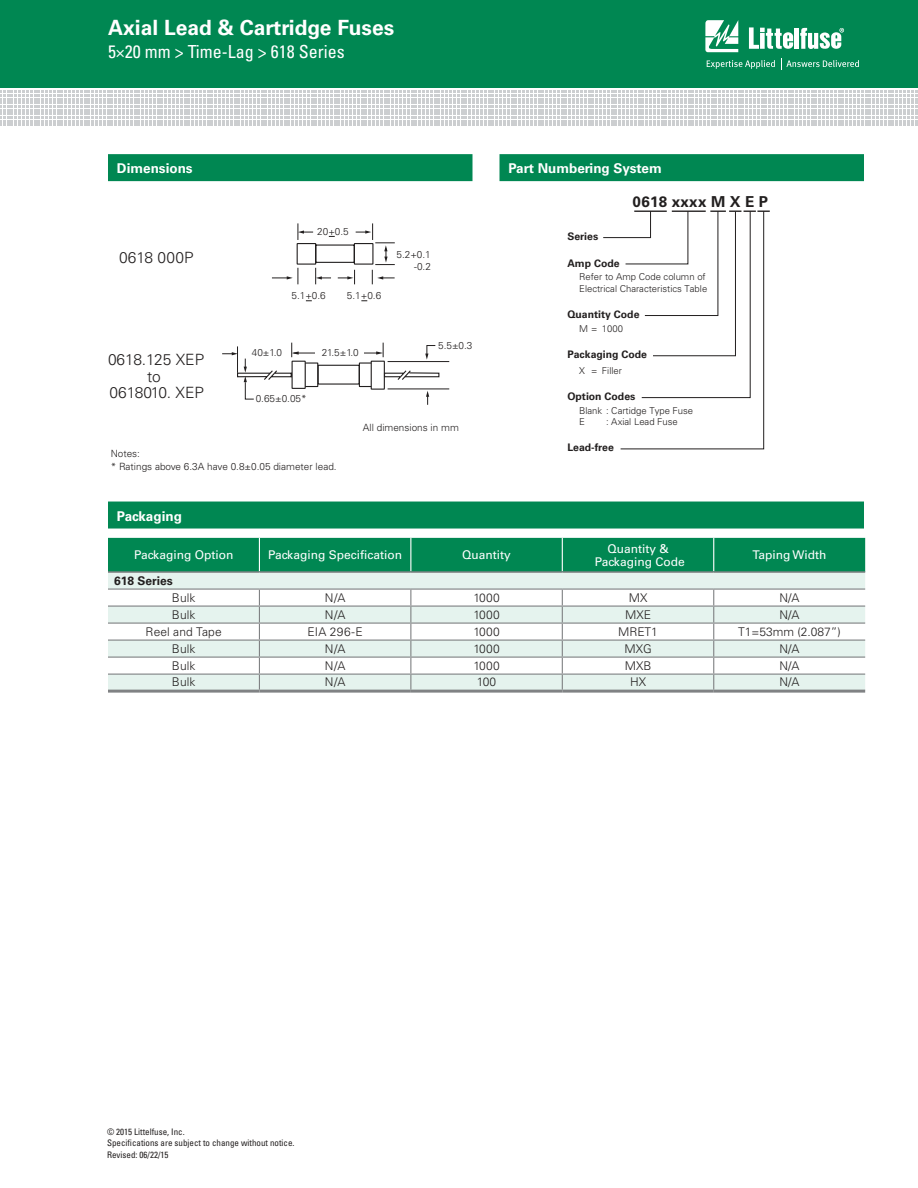
<style>
.page{position:relative;width:918px;height:1188px;background:#fff}
.page>*{position:absolute;margin:0;border:0;box-sizing:border-box;transform-origin:0 0}
.t1{font:700 21px "Univers LT Std";color:#fff}
.t2{font:condensed 18px "Univers LT Std";color:#fff}
.t3{font:300 15.6px/17.7px "Univers LT Std";color:#221f1f;text-align:center}
.t4{font:700 15.15px "Univers LT Std";letter-spacing:.025em;color:#221f1f}
.t5{font:700 13.5px "Univers LT Std";color:#fff}
.t6{font:300 12px "Univers LT Std";letter-spacing:.005em;color:#221f1f}
.t7{font:12px/13.5px "Univers LT Std";color:#fff;text-align:center}
.t8{font:700 12px "Univers LT Std";color:#221f1f}
.t9{font:700 10.5px "Univers LT Std";color:#221f1f}
.t10{font:300 10.05px/12.6px "Univers LT Std";color:#221f1f;text-align:right}
.t11{font:300 9.45px/11.4px "Univers LT Std";color:#221f1f}
.t12{font:condensed 9px/10.8px "Univers LT Std";color:#221f1f}
</style>
<div class="page">
<div style="left:0;top:0;width:918px;height:88px;background:#008752"></div>
<svg style="left:0;top:91px;width:917px;height:35px"></svg>
<svg style="left:705px;top:20px;width:33px;height:32px"></svg>
<hr style="left:795px;top:28px;width:4px;height:21px;background:#fff">
<svg style="left:800px;top:28px;width:44px;height:21px"></svg>
<svg style="left:749px;top:27px;width:44px;height:22px"></svg>
<svg style="left:707px;top:60px;width:68px;height:9px"></svg>
<svg style="left:781px;top:58px;width:78px;height:12px"></svg>
<div style="left:108px;top:154px;width:365px;height:27px;background:#008752"></div>
<div style="left:108px;top:502px;width:756px;height:27px;background:#008752"></div>
<div style="left:500px;top:154px;width:364px;height:27px;background:#008752"></div>
<svg style="left:603px;top:210px;width:167px;height:240px"></svg>
<div style="left:108px;top:538px;width:757px;height:33px;background:#008752"></div>
<svg style="left:108px;top:573px;width:757px;height:117px;fill:#e5f3ee"></svg>
<hr style="left:259px;top:538px;width:1px;height:33px;background:#fff">
<hr style="left:410px;top:538px;width:1px;height:33px;background:#fff">
<hr style="left:562px;top:538px;width:1px;height:33px;background:#fff">
<hr style="left:713px;top:538px;width:1px;height:33px;background:#fff">
<hr style="left:108px;top:571px;width:151px;height:2px;background:#808284">
<hr style="left:259px;top:571px;width:152px;height:2px;background:#808284">
<hr style="left:411px;top:571px;width:151px;height:2px;background:#808284">
<hr style="left:562px;top:571px;width:152px;height:2px;background:#808284">
<hr style="left:714px;top:571px;width:151px;height:2px;background:#808284">
<hr style="left:108px;top:589px;width:151px;height:1px;background:#808284">
<hr style="left:259px;top:589px;width:152px;height:1px;background:#808284">
<hr style="left:411px;top:589px;width:151px;height:1px;background:#808284">
<hr style="left:562px;top:589px;width:152px;height:1px;background:#808284">
<hr style="left:714px;top:589px;width:151px;height:1px;background:#808284">
<hr style="left:108px;top:606px;width:151px;height:1px;background:#808284">
<hr style="left:259px;top:606px;width:152px;height:1px;background:#808284">
<hr style="left:411px;top:606px;width:151px;height:1px;background:#808284">
<hr style="left:562px;top:606px;width:152px;height:1px;background:#808284">
<hr style="left:714px;top:606px;width:151px;height:1px;background:#808284">
<hr style="left:108px;top:690px;width:151px;height:3px;background:#808284">
<hr style="left:259px;top:690px;width:152px;height:3px;background:#808284">
<hr style="left:411px;top:690px;width:151px;height:3px;background:#808284">
<hr style="left:562px;top:690px;width:152px;height:3px;background:#808284">
<hr style="left:714px;top:690px;width:151px;height:3px;background:#808284">
<hr style="left:108px;top:623px;width:151px;height:1px;background:#808284">
<hr style="left:259px;top:623px;width:152px;height:1px;background:#808284">
<hr style="left:411px;top:623px;width:151px;height:1px;background:#808284">
<hr style="left:562px;top:623px;width:152px;height:1px;background:#808284">
<hr style="left:714px;top:623px;width:151px;height:1px;background:#808284">
<hr style="left:108px;top:640px;width:151px;height:1px;background:#808284">
<hr style="left:259px;top:640px;width:152px;height:1px;background:#808284">
<hr style="left:411px;top:640px;width:151px;height:1px;background:#808284">
<hr style="left:562px;top:640px;width:152px;height:1px;background:#808284">
<hr style="left:714px;top:640px;width:151px;height:1px;background:#808284">
<hr style="left:108px;top:657px;width:151px;height:1px;background:#808284">
<hr style="left:259px;top:657px;width:152px;height:1px;background:#808284">
<svg style="left:259px;top:590px;width:1px;height:100px"></svg>
<hr style="left:411px;top:657px;width:151px;height:1px;background:#808284">
<svg style="left:410px;top:590px;width:1px;height:100px"></svg>
<hr style="left:562px;top:657px;width:152px;height:1px;background:#808284">
<svg style="left:562px;top:590px;width:1px;height:100px"></svg>
<hr style="left:714px;top:657px;width:151px;height:1px;background:#808284">
<svg style="left:713px;top:590px;width:1px;height:100px"></svg>
<hr style="left:108px;top:674px;width:151px;height:1px;background:#808284">
<hr style="left:259px;top:674px;width:152px;height:1px;background:#808284">
<hr style="left:411px;top:674px;width:151px;height:1px;background:#808284">
<hr style="left:562px;top:674px;width:152px;height:1px;background:#808284">
<hr style="left:714px;top:674px;width:151px;height:1px;background:#808284">
<svg style="left:272px;top:223px;width:123px;height:61px"></svg>
<svg style="left:222px;top:343px;width:228px;height:62px"></svg>
<h1 class="t1" style="left:108px;top:19px;width:288px">Axial Lead &amp; Cartridge Fuses</h1>
<h2 class="t2" style="left:108px;top:45px;width:238px">5×20 mm &gt; Time-Lag &gt; 618 Series</h2>
<h3 class="t5" style="left:117px;top:163px;width:77px">Dimensions</h3>
<h3 class="t3" style="left:119px;top:250px;width:76px">0618 000P</h3>
<h3 class="t3" style="left:108px;top:352px;width:98px">0618.125 XEP to</h3>
<h3 class="t3" style="left:109px;top:385px;width:96px">0618010. XEP</h3>
<p class="t10" style="left:317px;top:226px;width:33px">20+0.5</p>
<p class="t10" style="left:292px;top:290px;width:36px">5.1+0.6</p>
<p class="t10" style="left:347px;top:290px;width:36px">5.1+0.6</p>
<p class="t10" style="left:397px;top:249px;width:36px">5.2+0.1 -0.2</p>
<p class="t10" style="left:252px;top:347px;width:32px">40±1.0</p>
<p class="t10" style="left:322px;top:347px;width:39px">21.5±1.0</p>
<p class="t10" style="left:256px;top:393px;width:53px">0.65±0.05*</p>
<p class="t10" style="left:438px;top:340px;width:36px">5.5±0.3</p>
<p class="t10" style="left:363px;top:422px;width:97px">All dimensions in mm</p>
<p class="t10" style="left:111px;top:447px;width:228px;line-height:13.4px;text-align:left">Notes:<br>* Ratings above 6.3A have 0.8±0.05 diameter lead.</p>
<h3 class="t5" style="left:117px;top:511px;width:67px">Packaging</h3>
<h3 class="t5" style="left:508px;top:163px;width:155px">Part Numbering System</h3>
<h3 class="t4" style="left:633px;top:196px;width:137px">0618 xxxx M X E P</h3>
<p class="t9" style="left:567px;top:233px;width:32px">Series</p>
<p class="t9" style="left:567px;top:259px;width:54px">Amp Code</p>
<p class="t11" style="left:579px;top:272px;width:130px">Refer to Amp Code column of<br>Electrical Characteristics Table</p>
<p class="t9" style="left:567px;top:310px;width:74px">Quantity Code</p>
<p class="t11" style="left:579px;top:324px;width:46px">M = 1000</p>
<p class="t9" style="left:567px;top:350px;width:81px">Packaging Code</p>
<p class="t11" style="left:579px;top:366px;width:45px">X = Filler</p>
<p class="t9" style="left:567px;top:392px;width:70px">Option Codes</p>
<p class="t11" style="left:579px;top:405px;width:116px">Blank : Cartidge Type Fuse<br>E</p>
<p class="t11" style="left:606px;top:417px;width:73px">: Axial Lead Fuse</p>
<p class="t9" style="left:567px;top:443px;width:48px">Lead-free</p>
<p class="t7" style="left:134px;top:549px;width:101px">Packaging Option</p>
<p class="t7" style="left:268px;top:549px;width:135px">Packaging Specification</p>
<p class="t7" style="left:462px;top:549px;width:50px">Quantity</p>
<p class="t7" style="left:595px;top:543px;width:91px">Quantity &amp;<br>Packaging Code</p>
<p class="t7" style="left:752px;top:549px;width:76px">Taping Width</p>
<p class="t8" style="left:114px;top:576px;width:60px">618 Series</p>
<p class="t6" style="left:172px;top:593px;width:25px">Bulk</p>
<p class="t6" style="left:325px;top:593px;width:22px">N/A</p>
<p class="t6" style="left:473px;top:593px;width:28px">1000</p>
<p class="t6" style="left:629px;top:593px;width:20px">MX</p>
<p class="t6" style="left:779px;top:593px;width:22px">N/A</p>
<p class="t6" style="left:172px;top:610px;width:25px">Bulk</p>
<p class="t6" style="left:325px;top:610px;width:22px">N/A</p>
<p class="t6" style="left:473px;top:610px;width:28px">1000</p>
<p class="t6" style="left:625px;top:610px;width:27px">MXE</p>
<p class="t6" style="left:779px;top:610px;width:22px">N/A</p>
<p class="t6" style="left:146px;top:627px;width:78px">Reel and Tape</p>
<p class="t6" style="left:307px;top:627px;width:57px">EIA 296-E</p>
<p class="t6" style="left:473px;top:627px;width:28px">1000</p>
<p class="t6" style="left:618px;top:627px;width:41px">MRET1</p>
<p class="t6" style="left:738px;top:627px;width:104px">T1=53mm (2.087”)</p>
<p class="t6" style="left:172px;top:644px;width:25px">Bulk</p>
<p class="t6" style="left:325px;top:644px;width:22px">N/A</p>
<p class="t6" style="left:473px;top:644px;width:28px">1000</p>
<p class="t6" style="left:624px;top:644px;width:29px">MXG</p>
<p class="t6" style="left:779px;top:644px;width:22px">N/A</p>
<p class="t6" style="left:172px;top:661px;width:25px">Bulk</p>
<p class="t6" style="left:325px;top:661px;width:22px">N/A</p>
<p class="t6" style="left:473px;top:661px;width:28px">1000</p>
<p class="t6" style="left:625px;top:661px;width:28px">MXB</p>
<p class="t6" style="left:779px;top:661px;width:22px">N/A</p>
<p class="t6" style="left:172px;top:678px;width:25px">Bulk</p>
<p class="t6" style="left:325px;top:678px;width:22px">N/A</p>
<p class="t6" style="left:477px;top:678px;width:21px">100</p>
<p class="t6" style="left:630px;top:678px;width:17px">HX</p>
<p class="t6" style="left:779px;top:678px;width:22px">N/A</p>
<p class="t12" style="left:107px;top:1127px;width:189px">© 2015 Littelfuse, Inc.<br>Specifications are subject to change without notice.</p>
<p class="t12" style="left:107px;top:1150px;width:63px">Revised: 06/22/15</p>
</div>
